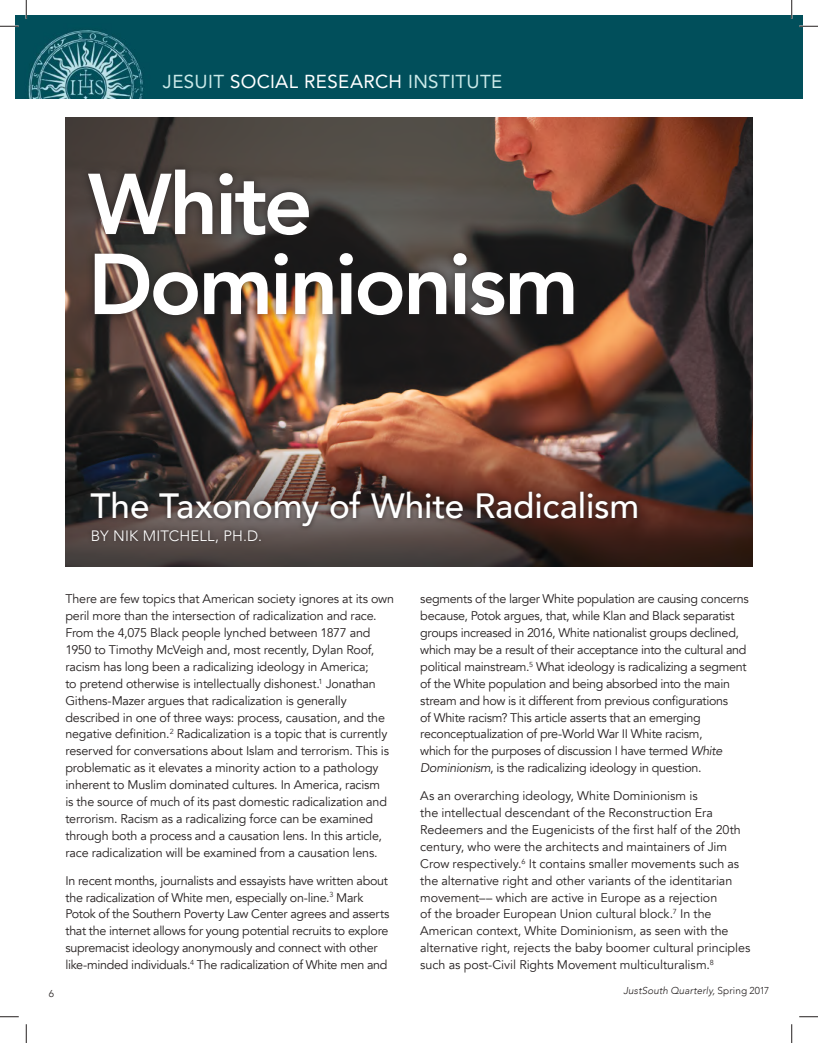
<style>
.page{position:relative;width:818px;height:1043px;background:#fff}
.page>*{position:absolute;margin:0;border:0;box-sizing:border-box;transform-origin:0 0}
.t1{font:800 85.25px/80px "Avenir";letter-spacing:-.035em;color:#fff}
.t2{font:500 35px "Avenir";letter-spacing:-.005em;color:#fff}
.t3{font:18.75px "Avenir";letter-spacing:.015em;color:#cbeae9}
.t4{font:300 15px "Avenir";letter-spacing:.015em;color:#fff}
.t5{font:12.5px/16.9px "Avenir";letter-spacing:-.015em;color:#241f1f}
.t6{font:italic 300 10px "Avenir";letter-spacing:.005em;color:#241f1f}
.t7{font:300 10px "Avenir";color:#241f1f}
.s1{color:#fff}
.s2{font-style:italic}
.s3{font-style:normal}
</style>
<div class="page">
<div style="left:15px;top:15px;width:787px;height:83px;background:#014f5b"></div>
<img style="left:65px;top:117px;width:687px;height:449px">
<div style="left:80px;top:161px;width:501px;height:162px;background:#241f1f;opacity:.75"></div>
<div style="left:86px;top:486px;width:556px;height:45px;background:#241f1f;opacity:.75"></div>
<div style="left:87px;top:525px;width:178px;height:22px;background:#241f1f;opacity:.75"></div>
<svg style="left:0;top:25px;width:19px;height:2px"></svg>
<svg style="left:799px;top:25px;width:19px;height:2px"></svg>
<svg style="left:0;top:1016px;width:19px;height:1px"></svg>
<svg style="left:799px;top:1016px;width:19px;height:1px"></svg>
<svg style="left:25px;top:0;width:2px;height:19px"></svg>
<svg style="left:25px;top:1024px;width:2px;height:18px"></svg>
<svg style="left:790px;top:0;width:2px;height:19px"></svg>
<svg style="left:791px;top:1024px;width:1px;height:18px"></svg>
<h3 class="t3" style="left:163px;top:67px;width:341px">JESUIT <span class="s1">SOCIAL RESEARCH</span> INSTITUTE</h3>
<h1 class="t1" style="left:88px;top:164px;width:492px">White<br>Dominionism</h1>
<h2 class="t2" style="left:90px;top:475px;width:550px">The Taxonomy of White Radicalism</h2>
<p class="t4" style="left:91px;top:527px;width:173px">BY NIK MITCHELL, PH.D.</p>
<p class="t5" style="left:65px;top:591px;width:330px">There are few topics that American society ignores at its own peril more than the intersection of radicalization and race.<br>From the 4,075 Black people lynched between 1877 and 1950 to Timothy McVeigh and, most recently, Dylan Roof, racism has long been a radicalizing ideology in America;<br>to pretend otherwise is intellectually dishonest.<sup>1</sup> Jonathan Githens-Mazer argues that radicalization is generally described in one of three ways: process, causation, and the negative definition.<sup>2</sup> Radicalization is a topic that is currently reserved for conversations about Islam and terrorism. This is problematic as it elevates a minority action to a pathology inherent to Muslim dominated cultures. In America, racism<br>is the source of much of its past domestic radicalization and terrorism. Racism as a radicalizing force can be examined through both a process and a causation lens. In this article, race radicalization will be examined from a causation lens.</p>
<p class="t5" style="left:65px;top:872px;width:325px">In recent months, journalists and essayists have written about the radicalization of White men, especially on-line.<sup>3</sup> Mark Potok of the Southern Poverty Law Center agrees and asserts that the internet allows for young potential recruits to explore supremacist ideology anonymously and connect with other like-minded individuals.<sup>4</sup> The radicalization of White men and</p>
<p class="t5" style="left:420px;top:591px;width:330px">segments of the larger White population are causing concerns because, Potok argues, that, while Klan and Black separatist groups increased in 2016, White nationalist groups declined, which may be a result of their acceptance into the cultural and political mainstream.<sup>5</sup> What ideology is radicalizing a segment of the White population and being absorbed into the main stream and how is it different from previous configurations<br>of White racism? This article asserts that an emerging reconceptualization of pre-World War II White racism,<br>which for the purposes of discussion I have termed <span class="s2">White Dominionism</span>, is the radicalizing ideology in question.</p>
<p class="t5" style="left:420px;top:787px;width:331px">As an overarching ideology, White Dominionism is<br>the intellectual descendant of the Reconstruction Era Redeemers and the Eugenicists of the first half of the 20th century, who were the architects and maintainers of Jim Crow respectively.<sup>6</sup> It contains smaller movements such as the alternative right and other variants of the identitarian movement–– which are active in Europe as a rejection<br>of the broader European Union cultural block.<sup>7</sup> In the American context, White Dominionism, as seen with the alternative right, rejects the baby boomer cultural principles such as post-Civil Rights Movement multiculturalism.<sup>8</sup></p>
<p class="t7" style="left:49px;top:987px;width:7px">6</p>
<p class="t6" style="left:623px;top:985px;width:147px">JustSouth Quarterly, <span class="s3">Spring 2017</span></p>
</div>
